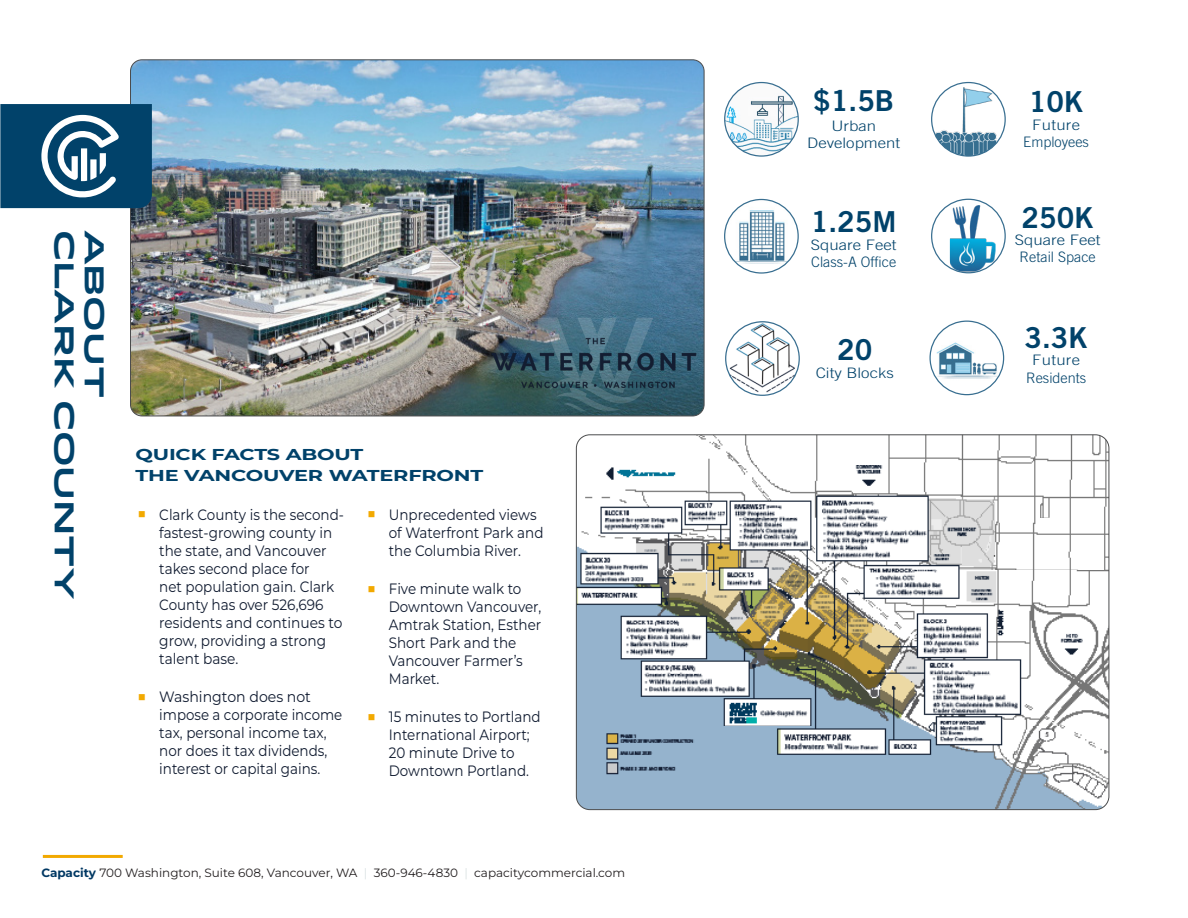
<style>
.page{position:relative;width:1188px;height:918px;background:#fff}
.page>*{position:absolute;margin:0;border:0;box-sizing:border-box;transform-origin:0 0}
.t1{font:28.8px "Trade Gothic LT Std Bd 2";color:#01426a}
.t2{font:700 27px "Idlewild";color:#01426a}
.t3{font:700 15.75px "Montserrat";letter-spacing:-.01em;color:#01426a;scale:1.32 1}
.t4{font:15px/18px "Montserrat";color:#111c31;scale:.9 1}
.t5{font:15px/18px "Montserrat";color:#111c31;scale:.94 1}
.t6{font:300 14.4px/17.2px "Trade Gothic LT Std";color:#01426a;text-align:center;scale:1.16 1}
.t7{font:300 14.4px/17.2px "Trade Gothic LT Std";color:#01426a;text-align:center;scale:1.15 1}
.t8{font:12px "Montserrat";color:#231f20}
.s1{color:#f2a900}
.s2{font-weight:700;color:#003863}
.s3{color:#d9e1e2}
</style>
<div class="page">
<hr style="left:43px;top:855px;width:80px;height:3px;background:#f2a900">
<img style="left:131px;top:60px;width:573px;height:356px">
<img style="left:576px;top:436px;width:533px;height:374px">
<svg style="left:538px;top:318px;width:115px;height:94px;background:#456b79"></svg>
<img style="left:480px;top:338px;width:225px;height:52px">
<svg style="left:0;top:104px;width:152px;height:104px;background:#285f80"></svg>
<img style="left:725px;top:83px;width:73px;height:73px;border-radius:37px">
<div style="left:724px;top:82px;width:75px;height:75px;border:1px solid #386e90;border-radius:50%"></div>
<img style="left:932px;top:86px;width:71px;height:70px">
<div style="left:931px;top:82px;width:75px;height:75px;border:1px solid #386e90;border-radius:50%"></div>
<img style="left:950px;top:205px;width:46px;height:68px">
<div style="left:931px;top:199px;width:75px;height:74px;border:1px solid #386e90;border-radius:50%"></div>
<img style="left:930px;top:321px;width:74px;height:74px;border-radius:37px">
<div style="left:929px;top:321px;width:75px;height:74px;border:1px solid #386e90;border-radius:50%"></div>
<img style="left:725px;top:199px;width:73px;height:74px;border-radius:37px">
<div style="left:724px;top:199px;width:75px;height:75px;border:1px solid #386e90;border-radius:50%"></div>
<img style="left:726px;top:322px;width:73px;height:73px;border-radius:37px">
<div style="left:725px;top:321px;width:75px;height:75px;border:1px solid #386e90;border-radius:50%"></div>
<p class="t2" style="left:85px;top:230px;width:371px;rotate:90deg">clark county</p>
<p class="t2" style="left:115px;top:230px;width:170px;rotate:90deg">about</p>
<p class="t3" style="left:136px;top:444px;width:174px">QUICK FACTS ABOUT</p>
<p class="t3" style="left:136px;top:465px;width:265px">THE VANCOUVER WATERFRONT</p>
<p class="t4" style="left:159px;top:505px;width:207px;text-indent:-21px"><span class="s1">■</span> Clark County is the second&shy;fastest-growing county in the state, and Vancouver takes second place for<br>net population gain. Clark<br>County has over 526,696 residents and continues to grow, providing a strong talent base.</p>
<p class="t5" style="left:159px;top:687px;width:196px;text-indent:-21px"><span class="s1">■</span> Washington does not impose a corporate income tax, personal income tax, nor does it tax dividends, interest or capital gains.</p>
<p class="t4" style="left:389px;top:505px;width:173px;text-indent:-21px"><span class="s1">■</span> Unprecedented views of Waterfront Park and the Columbia River.</p>
<p class="t4" style="left:389px;top:579px;width:171px;text-indent:-21px"><span class="s1">■</span> Five minute walk to<br>Downtown Vancouver,<br>Amtrak Station, Esther<br>Short Park and the<br>Vancouver Farmer’s<br>Market.</p>
<p class="t4" style="left:389px;top:708px;width:170px;text-indent:-21px"><span class="s1">■</span> 15 minutes to Portland<br>International Airport;<br>20 minute Drive to<br>Downtown Portland.</p>
<p class="t8" style="left:41px;top:865px;width:585px"><span class="s2">Capacity</span> 700 Washington, Suite 608, Vancouver, WA <span class="s3">|</span> 360-946-4830 <span class="s3">|</span> capacitycommercial.com</p>
<p class="t1" style="left:813px;top:83px;width:82px">$1.5B</p>
<p class="t6" style="left:807px;top:117px;width:82px">Urban<br>Development</p>
<p class="t1" style="left:811px;top:204px;width:87px">1.25M</p>
<p class="t6" style="left:811px;top:236px;width:75px;text-align:left">Square Feet<br>Class-A Office</p>
<p class="t1" style="left:837px;top:332px;width:37px">20</p>
<p class="t6" style="left:816px;top:364px;width:69px">City Blocks</p>
<p class="t1" style="left:1029px;top:84px;width:56px">10K</p>
<p class="t7" style="left:1023px;top:116px;width:59px">Future<br>Employees</p>
<p class="t1" style="left:1022px;top:199px;width:74px">250K</p>
<p class="t6" style="left:1015px;top:231px;width:75px">Square Feet<br>Retail Space</p>
<p class="t1" style="left:1025px;top:320px;width:65px">3.3K</p>
<p class="t7" style="left:1026px;top:351px;width:54px">Future<br>Residents</p>
</div>
